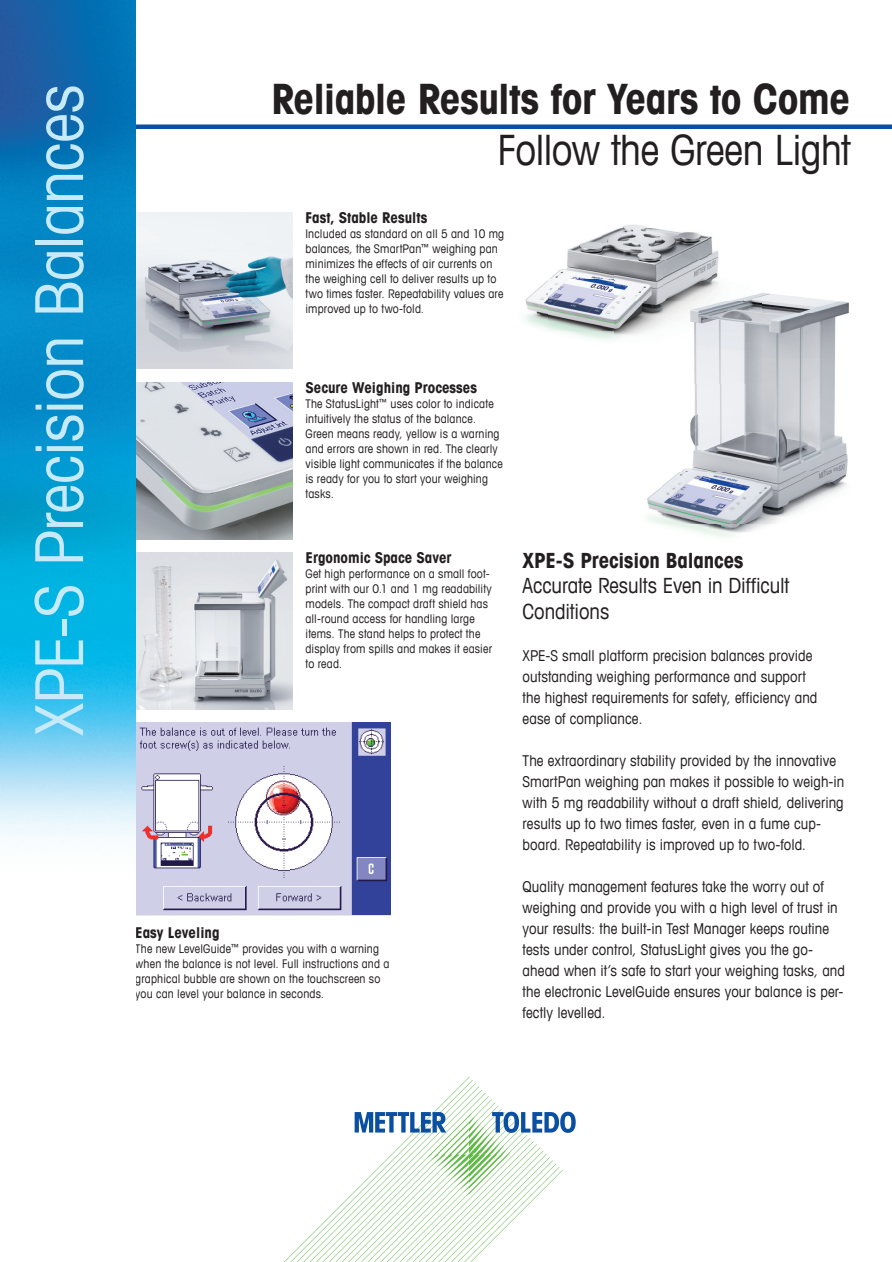
<style>
.page{position:relative;width:892px;height:1262px;background:#fff}
.page>*{position:absolute;margin:0;border:0;box-sizing:border-box;transform-origin:0 0}
.t1{font:condensed 66px "Avant Garde Com";letter-spacing:-.015em;color:#c6eafa}
.t2{font:700 condensed 42px "Avant Garde Com";letter-spacing:-.015em;color:#231f20}
.t3{font:condensed 42px "Avant Garde Com";letter-spacing:-.015em;color:#231f20}
.t4{font:condensed 21px/25.5px "Avant Garde Com";letter-spacing:-.005em;color:#231f20}
.t5{font:700 condensed 21px "Avant Garde Com";letter-spacing:-.005em;color:#231f20}
.t6{font:condensed 15px/21px "Avant Garde Com";letter-spacing:.005em;color:#231f20}
.t7{font:700 condensed 15px "Avant Garde Com";color:#231f20}
.t8{font:condensed 12px/15px "Avant Garde Com";letter-spacing:.015em;color:#231f20}
</style>
<div class="page">
<div style="left:110px;top:124px;width:781px;height:5px;background:#0a4fa2"></div>
<svg style="left:285px;top:1077px;width:290px;height:184px"></svg>
<img style="left:803px;top:297px;width:46px;height:69px">
<img style="left:757px;top:366px;width:91px;height:106px">
<img style="left:681px;top:471px;width:76px;height:1px">
<img style="left:647px;top:472px;width:200px;height:65px">
<svg style="left:756px;top:293px;width:47px;height:125px;background:#c0c3c8"></svg>
<img style="left:692px;top:383px;width:64px;height:35px">
<img style="left:682px;top:418px;width:121px;height:53px">
<img style="left:622px;top:224px;width:26px;height:4px">
<img style="left:550px;top:228px;width:105px;height:52px">
<img style="left:655px;top:228px;width:64px;height:32px">
<img style="left:524px;top:280px;width:90px;height:60px">
<img style="left:614px;top:260px;width:147px;height:123px">
<img style="left:135px;top:722px;width:255px;height:192px">
<img style="left:135px;top:382px;width:157px;height:157px">
<img style="left:135px;top:212px;width:157px;height:157px">
<img style="left:135px;top:552px;width:157px;height:157px">
<img style="left:0;top:0;width:135px;height:837px">
<h1 class="t1" style="left:19px;top:735px;width:653px;rotate:-90deg">XPE-S Precision Balances</h1>
<h2 class="t2" style="left:271px;top:72px;width:580px">Reliable Results for Years to Come</h2>
<h2 class="t3" style="left:497px;top:124px;width:354px">Follow the Green Light</h2>
<p class="t7" style="left:305px;top:208px;width:123px">Fast, Stable Results</p>
<p class="t8" style="left:305px;top:225px;width:200px">Included as standard on all 5 and 10 mg balances, the SmartPan<sup>™</sup> weighing pan minimizes the effects of air currents on the weighing cell to deliver results up to two times faster. Repeatability values are improved up to two-fold.</p>
<p class="t7" style="left:305px;top:378px;width:173px">Secure Weighing Processes</p>
<p class="t8" style="left:305px;top:396px;width:199px">The StatusLight<sup>™</sup> uses color to indicate intuitively the status of the balance.<br>Green means ready, yellow is a warning and errors are shown in red. The clearly visible light communicates if the balance is ready for you to start your weighing tasks.</p>
<p class="t7" style="left:305px;top:548px;width:147px">Ergonomic Space Saver</p>
<p class="t8" style="left:305px;top:566px;width:188px">Get high performance on a small foot&shy;print with our 0.1 and 1 mg readability models. The compact draft shield has all-round access for handling large items. The stand helps to protect the display from spills and makes it easier to read.</p>
<p class="t7" style="left:135px;top:922px;width:86px">Easy Leveling</p>
<p class="t8" style="left:135px;top:940px;width:255px">The new LevelGuide<sup>™</sup> provides you with a warning when the balance is not level. Full instructions and a graphical bubble are shown on the touchscreen so you can level your balance in seconds.</p>
<h3 class="t5" style="left:522px;top:546px;width:222px">XPE-S Precision Balances</h3>
<h3 class="t4" style="left:522px;top:572px;width:268px">Accurate Results Even in Difficult<br>Conditions</h3>
<p class="t6" style="left:522px;top:644px;width:296px">XPE-S small platform precision balances provide outstanding weighing performance and support the highest requirements for safety, efficiency and ease of compliance.</p>
<p class="t6" style="left:522px;top:749px;width:323px">The extraordinary stability provided by the innovative SmartPan weighing pan makes it possible to weigh-in with 5 mg readability without a draft shield, delivering results up to two times faster, even in a fume cup&shy;board. Repeatability is improved up to two-fold.</p>
<p class="t6" style="left:522px;top:875px;width:324px">Quality management features take the worry out of weighing and provide you with a high level of trust in your results: the built-in Test Manager keeps routine tests under control, StatusLight gives you the go&shy;ahead when it‘s safe to start your weighing tasks, and the electronic LevelGuide ensures your balance is per&shy;fectly levelled.</p>
</div>
